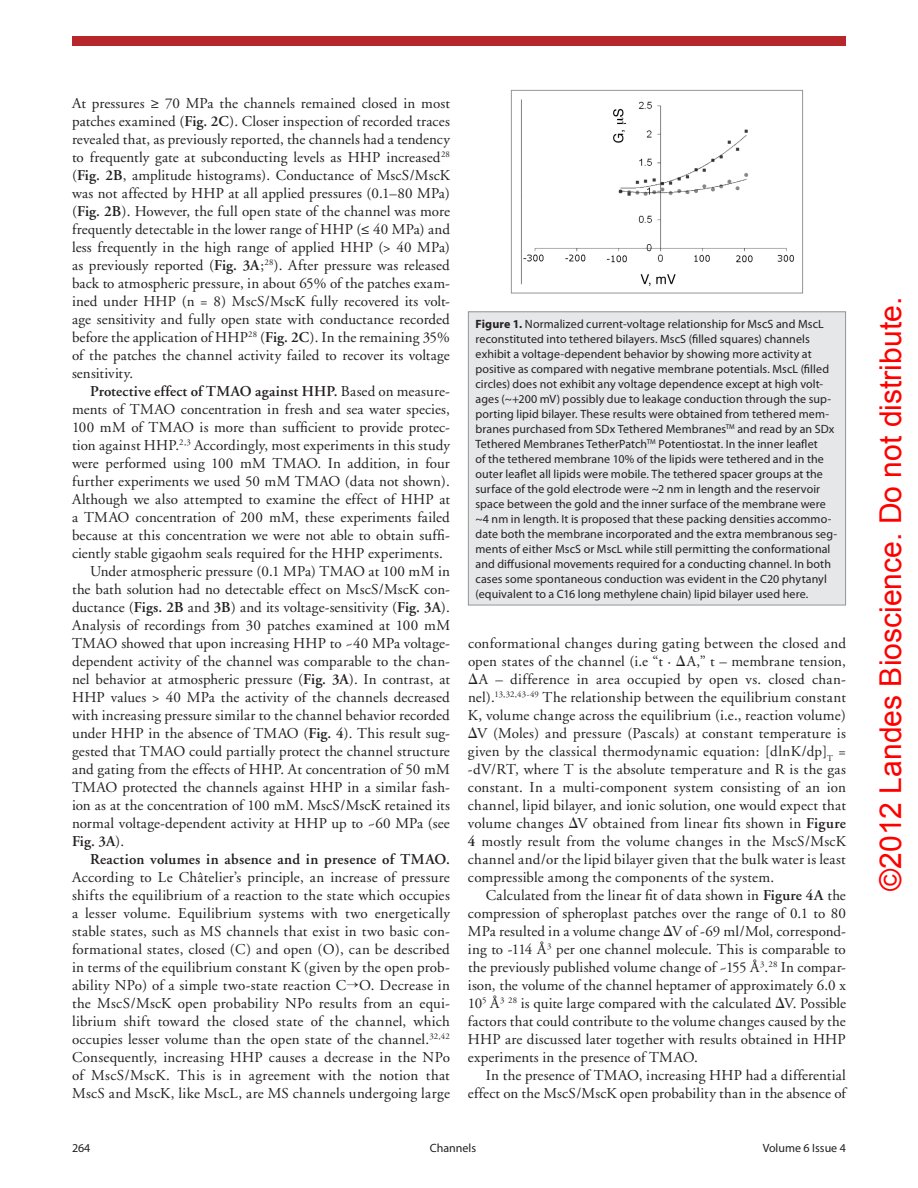
<style>
.page{position:relative;width:918px;height:1188px;background:#fff}
.page>*{position:absolute;margin:0;border:0;box-sizing:border-box;transform-origin:0 0}
.t1{font:30.15px "Arial";color:#f00}
.Body_text{font:15px/18px "Adobe Garamond";letter-spacing:.01em;color:#231f20;text-align:justify}
.Figure_Legend{font:12px/15px "Myriad Pro";letter-spacing:.01em;color:#231f20}
.s1{font-family:"Myriad Pro"}
.s2{font-weight:600}
.s3{font-weight:700}
.s4{font-family:"Universal Std Greekw Math Pi"}
</style>
<div class="page">
<div style="left:72px;top:36px;width:774px;height:10px;background:#b7262b"></div>
<img style="left:521px;top:99px;width:273px;height:187px">
<div style="left:511px;top:90px;width:292px;height:203px;border:1px solid #939598"></div>
<div style="left:468px;top:312px;width:378px;height:293px;background:#e6e7e9"></div>
<div style="left:468px;top:311px;width:378px;height:294px;border:1px solid #939598"></div>
<p class="Body_text" style="left:72px;top:95px;width:380px">At pressures <span class="s1">≥</span> 70 MPa the channels remained closed in most patches examined (<span class="s2">Fig. 2C</span>). Closer inspection of recorded traces revealed that, as previously reported, the channels had a tendency to frequently gate at subconducting levels as HHP increased<sup>28 </sup>(<span class="s2">Fig. 2B</span>, amplitude histograms). Conductance of MscS/MscK was not affected by HHP at all applied pressures (0.1–80 MPa) (<span class="s2">Fig. 2B</span>). However, the full open state of the channel was more frequently detectable in the lower range of HHP (<span class="s1">≤</span> 40 MPa) and less frequently in the high range of applied HHP (&gt; 40 MPa) as previously reported (<span class="s2">Fig. 3A</span>;<sup>28</sup>). After pressure was released back to atmospheric pressure, in about 65% of the patches exam&shy;ined under HHP (n = 8) MscS/MscK fully recovered its volt&shy;age sensitivity and fully open state with conductance recorded before the application of HHP<sup>28</sup> (<span class="s2">Fig. 2C</span>). In the remaining 35% of the patches the channel activity failed to recover its voltage sensitivity.</p>
<p class="Body_text" style="left:72px;top:383px;width:379px;text-indent:18px"><span class="s2">Protective effect of TMAO against HHP.</span> Based on measure&shy;ments of TMAO concentration in fresh and sea water species, 100 mM of TMAO is more than sufficient to provide protec&shy;tion against HHP.<sup>2,3</sup> Accordingly, most experiments in this study were performed using 100 mM TMAO. In addition, in four further experiments we used 50 mM TMAO (data not shown).<br>Although we also attempted to examine the effect of HHP at a TMAO concentration of 200 mM, these experiments failed because at this concentration we were not able to obtain suffi&shy;ciently stable gigaohm seals required for the HHP experiments.</p>
<p class="Body_text" style="left:72px;top:563px;width:380px;text-indent:18px">Under atmospheric pressure (0.1 MPa) TMAO at 100 mM in the bath solution had no detectable effect on MscS/MscK con&shy;ductance (<span class="s2">Figs. 2B</span> and <span class="s2">3B</span>) and its voltage-sensitivity (<span class="s2">Fig. 3A</span>).<br>Analysis of recordings from 30 patches examined at 100 mM TMAO showed that upon increasing HHP to ~40 MPa voltage&shy;dependent activity of the channel was comparable to the chan&shy;nel behavior at atmospheric pressure (<span class="s2">Fig. 3A</span>). In contrast, at HHP values &gt; 40 MPa the activity of the channels decreased with increasing pressure similar to the channel behavior recorded under HHP in the absence of TMAO (<span class="s2">Fig. 4</span>). This result sug&shy;gested that TMAO could partially protect the channel structure and gating from the effects of HHP. At concentration of 50 mM TMAO protected the channels against HHP in a similar fash&shy;ion as at the concentration of 100 mM. MscS/MscK retained its normal voltage-dependent activity at HHP up to ~60 MPa (see <span class="s2">Fig. 3A</span>).</p>
<p class="Body_text" style="left:72px;top:851px;width:379px;text-indent:18px"><span class="s2">Reaction volumes in absence and in presence of TMAO.<br></span>According to Le Châtelier’s principle, an increase of pressure shifts the equilibrium of a reaction to the state which occupies a lesser volume. Equilibrium systems with two energetically stable states, such as MS channels that exist in two basic con&shy;formational states, closed (C) and open (O), can be described in terms of the equilibrium constant K (given by the open prob&shy;ability NPo) of a simple two-state reaction C→O. Decrease in the MscS/MscK open probability NPo results from an equi&shy;librium shift toward the closed state of the channel, which occupies lesser volume than the open state of the channel.<sup>32,42<br></sup>Consequently, increasing HHP causes a decrease in the NPo of MscS/MscK. This is in agreement with the notion that MscS and MscK, like MscL, are MS channels undergoing large</p>
<p class="Figure_Legend" style="left:475px;top:316px;width:363px"><span class="s3">Figure 1.</span> Normalized current-voltage relationship for MscS and MscL reconstituted into tethered bilayers. MscS (filled squares) channels exhibit a voltage-dependent behavior by showing more activity at positive as compared with negative membrane potentials. MscL (filled circles) does not exhibit any voltage dependence except at high volt&shy;ages (~+200 mV) possibly due to leakage conduction through the sup&shy;porting lipid bilayer. These results were obtained from tethered mem&shy;branes purchased from SDx Tethered Membranes<sup>TM</sup> and read by an SDx Tethered Membranes TetherPatch<sup>TM</sup> Potentiostat. In the inner leaflet<br>of the tethered membrane 10% of the lipids were tethered and in the outer leaflet all lipids were mobile. The tethered spacer groups at the surface of the gold electrode were ~2 nm in length and the reservoir space between the gold and the inner surface of the membrane were ~4 nm in length. It is proposed that these packing densities accommo&shy;date both the membrane incorporated and the extra membranous seg&shy;ments of either MscS or MscL while still permitting the conformational and diffusional movements required for a conducting channel. In both cases some spontaneous conduction was evident in the C20 phytanyl (equivalent to a C16 long methylene chain) lipid bilayer used here.</p>
<p class="Body_text" style="left:468px;top:635px;width:380px">conformational changes during gating between the closed and open states of the channel (i.e “t · <span class="s4">Δ</span>A,” t – membrane tension, <span class="s4">Δ</span>A – difference in area occupied by open vs. closed chan&shy;nel).<sup>13,32,43-49</sup> The relationship between the equilibrium constant K, volume change across the equilibrium (i.e., reaction volume)<br><span class="s4">Δ</span>V (Moles) and pressure (Pascals) at constant temperature is given by the classical thermodynamic equation: [dlnK/dp]<sub>T</sub> = -dV/RT, where T is the absolute temperature and R is the gas constant. In a multi-component system consisting of an ion channel, lipid bilayer, and ionic solution, one would expect that volume changes <span class="s4">Δ</span>V obtained from linear fits shown in <span class="s2">Figure 4</span> mostly result from the volume changes in the MscS/MscK channel and/or the lipid bilayer given that the bulk water is least compressible among the components of the system.</p>
<p class="Body_text" style="left:468px;top:887px;width:379px;text-indent:18px">Calculated from the linear fit of data shown in <span class="s2">Figure 4A</span> the compression of spheroplast patches over the range of 0.1 to 80<br>MPa resulted in a volume change <span class="s4">Δ</span>V of -69 ml/Mol, correspond&shy;ing to -114 Å<sup>3</sup> per one channel molecule. This is comparable to the previously published volume change of ~155 Å<sup>3</sup>.<sup>28</sup> In compar&shy;ison, the volume of the channel heptamer of approximately 6.0 x 10<sup>5</sup> Å<sup>3</sup> <sup>28</sup> is quite large compared with the calculated <span class="s4">Δ</span>V. Possible factors that could contribute to the volume changes caused by the HHP are discussed later together with results obtained in HHP experiments in the presence of TMAO.</p>
<p class="Body_text" style="left:468px;top:1067px;width:379px;text-align:right">In the presence of TMAO, increasing HHP had a differential effect on the MscS/MscK open probability than in the absence of</p>
<p class="Figure_Legend" style="left:72px;top:1140px;width:20px">264</p>
<p class="Figure_Legend" style="left:430px;top:1140px;width:48px">Channels</p>
<p class="Figure_Legend" style="left:763px;top:1140px;width:85px">Volume 6 Issue 4</p>
<h1 class="t1" style="left:871px;top:891px;width:595px;rotate:-90deg">©2012 Landes Bioscience. Do not distribute.</h1>
</div>
